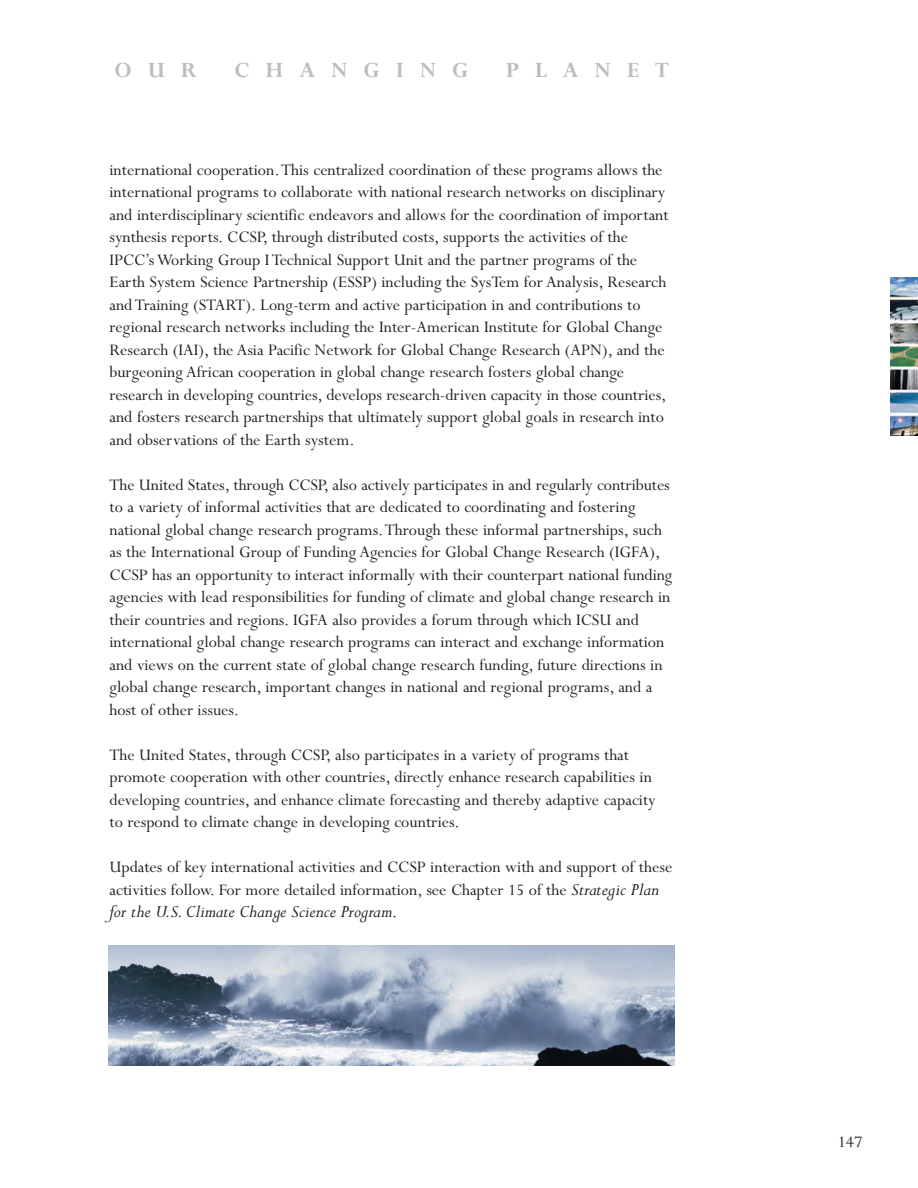
<style>
.page{position:relative;width:918px;height:1188px;background:#fff}
.page>*{position:absolute;margin:0;border:0;box-sizing:border-box;transform-origin:0 0}
.t1{font:24px "Perpetua Bold Os F";letter-spacing:.665em;color:#bcbdc0}
.t2{font:italic 19.5px "Perpetua";color:#231f20}
.t3{font:18px/22.5px "Perpetua";color:#231f20}
.s1{font-style:italic;font-size:19.5px}
.s2{font-style:normal;font-size:18px}
</style>
<div class="page">
<img style="left:891px;top:277px;width:27px;height:158px">
<img style="left:108px;top:946px;width:567px;height:120px">
<h1 class="t1" style="left:115px;top:63px;width:84px">OUR</h1>
<h1 class="t1" style="left:234px;top:63px;width:235px">CHANGING</h1>
<h1 class="t1" style="left:506px;top:63px;width:164px">PLANET</h1>
<p class="t3" style="left:110px;top:160px;width:561px">international cooperation. This centralized coordination of these programs allows the international programs to collaborate with national research networks on disciplinary and interdisciplinary scientific endeavors and allows for the coordination of important synthesis reports. CCSP, through distributed costs, supports the activities of the IPCC’s Working Group I Technical Support Unit and the partner programs of the Earth System Science Partnership (ESSP) including the SysTem for Analysis, Research and Training (START). Long-term and active participation in and contributions to regional research networks including the Inter-American Institute for Global Change Research (IAI), the Asia Pacific Network for Global Change Research (APN), and the burgeoning African cooperation in global change research fosters global change research in developing countries, develops research-driven capacity in those countries, and fosters research partnerships that ultimately support global goals in research into and observations of the Earth system.</p>
<p class="t3" style="left:110px;top:475px;width:564px">The United States, through CCSP, also actively participates in and regularly contributes to a variety of informal activities that are dedicated to coordinating and fostering national global change research programs. Through these informal partnerships, such as the International Group of Funding Agencies for Global Change Research (IGFA), CCSP has an opportunity to interact informally with their counterpart national funding agencies with lead responsibilities for funding of climate and global change research in their countries and regions. IGFA also provides a forum through which ICSU and international global change research programs can interact and exchange information and views on the current state of global change research funding, future directions in global change research, important changes in national and regional programs, and a host of other issues.</p>
<p class="t3" style="left:110px;top:745px;width:548px">The United States, through CCSP, also participates in a variety of programs that promote cooperation with other countries, directly enhance research capabilities in developing countries, and enhance climate forecasting and thereby adaptive capacity to respond to climate change in developing countries.</p>
<p class="t3" style="left:110px;top:858px;width:564px">Updates of key international activities and CCSP interaction with and support of these activities follow. For more detailed information, see Chapter 15 of the <span class="s1">Strategic Plan</span></p>
<p class="t2" style="left:109px;top:905px;width:289px">for the U.S. Climate Change Science Program<span class="s2">.</span></p>
<p class="t3" style="left:838px;top:1132px;width:26px">147</p>
</div>
